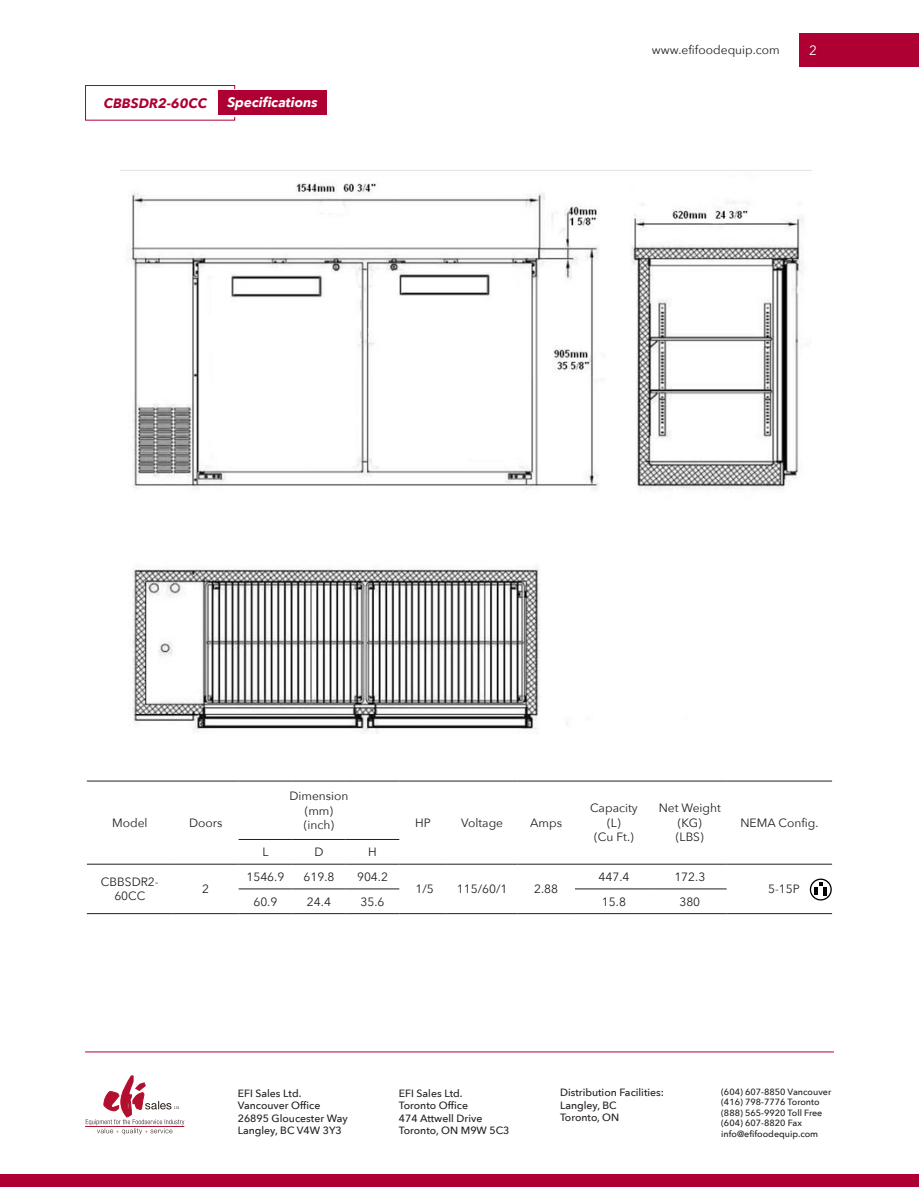
<style>
.page{position:relative;width:919px;height:1187px;background:#fff}
.page>*{position:absolute;margin:0;border:0;box-sizing:border-box;transform-origin:0 0}
.t1{font:italic 700 13.5px "Avenir Next";color:#fff}
.t2{font:italic 700 13.5px "Avenir Next";color:#ae0032}
.t3{font:13.5px "Avenir Next";color:#fff}
.t4{font:12px/14.4px "Avenir Next";color:#231f20;text-align:center}
.t5{font:500 10.5px "Avenir Next";color:#231f20}
.t6{font:500 9px "Avenir Next";color:#231f20}
</style>
<div class="page">
<div style="left:0;top:1174px;width:918px;height:12px;background:#ae0032"></div>
<hr style="left:85px;top:1051px;width:748px;height:1px;background:#ae0032">
<div style="left:799px;top:33px;width:119px;height:34px;background:#ae0032"></div>
<div style="left:85px;top:85px;width:150px;height:36px;border:1px solid #ae0032"></div>
<div style="left:87px;top:89px;width:162px;height:27px;background:#fff"></div>
<div style="left:218px;top:91px;width:109px;height:24px;background:#ae0032"></div>
<hr style="left:87px;top:780px;width:86px;height:1px;background:#231f20">
<hr style="left:173px;top:780px;width:65px;height:1px;background:#231f20">
<hr style="left:238px;top:780px;width:54px;height:1px;background:#231f20">
<hr style="left:292px;top:780px;width:54px;height:1px;background:#231f20">
<hr style="left:346px;top:780px;width:53px;height:1px;background:#231f20">
<hr style="left:399px;top:780px;width:48px;height:1px;background:#231f20">
<hr style="left:447px;top:780px;width:70px;height:1px;background:#231f20">
<hr style="left:517px;top:780px;width:58px;height:1px;background:#231f20">
<hr style="left:575px;top:780px;width:78px;height:1px;background:#231f20">
<hr style="left:653px;top:780px;width:73px;height:1px;background:#231f20">
<hr style="left:726px;top:780px;width:106px;height:1px;background:#231f20">
<hr style="left:238px;top:839px;width:54px;height:1px;background:#231f20">
<hr style="left:292px;top:839px;width:54px;height:1px;background:#231f20">
<hr style="left:346px;top:839px;width:53px;height:1px;background:#231f20">
<hr style="left:87px;top:863px;width:86px;height:1px;background:#231f20">
<hr style="left:173px;top:863px;width:65px;height:1px;background:#231f20">
<hr style="left:238px;top:863px;width:54px;height:1px;background:#231f20">
<hr style="left:292px;top:863px;width:54px;height:1px;background:#231f20">
<hr style="left:346px;top:863px;width:53px;height:1px;background:#231f20">
<hr style="left:399px;top:863px;width:48px;height:1px;background:#231f20">
<hr style="left:447px;top:863px;width:70px;height:1px;background:#231f20">
<hr style="left:517px;top:863px;width:58px;height:1px;background:#231f20">
<hr style="left:575px;top:863px;width:78px;height:1px;background:#231f20">
<hr style="left:653px;top:863px;width:73px;height:1px;background:#231f20">
<hr style="left:726px;top:863px;width:106px;height:1px;background:#231f20">
<hr style="left:238px;top:888px;width:54px;height:1px;background:#231f20">
<hr style="left:292px;top:888px;width:54px;height:1px;background:#231f20">
<hr style="left:346px;top:888px;width:53px;height:1px;background:#231f20">
<hr style="left:575px;top:888px;width:78px;height:1px;background:#231f20">
<hr style="left:653px;top:888px;width:73px;height:1px;background:#231f20">
<hr style="left:87px;top:913px;width:86px;height:1px;background:#231f20">
<hr style="left:173px;top:913px;width:65px;height:1px;background:#231f20">
<hr style="left:238px;top:913px;width:54px;height:1px;background:#231f20">
<hr style="left:292px;top:913px;width:54px;height:1px;background:#231f20">
<hr style="left:346px;top:913px;width:53px;height:1px;background:#231f20">
<hr style="left:399px;top:913px;width:48px;height:1px;background:#231f20">
<hr style="left:447px;top:913px;width:70px;height:1px;background:#231f20">
<hr style="left:517px;top:913px;width:58px;height:1px;background:#231f20">
<hr style="left:575px;top:913px;width:78px;height:1px;background:#231f20">
<hr style="left:653px;top:913px;width:73px;height:1px;background:#231f20">
<hr style="left:726px;top:913px;width:106px;height:1px;background:#231f20">
<svg style="left:809px;top:878px;width:22px;height:22px"></svg>
<img style="left:121px;top:170px;width:690px;height:564px">
<hr style="left:85px;top:1126px;width:99px;height:1px;background:#b20f2e">
<svg style="left:86px;top:1075px;width:98px;height:59px"></svg>
<p class="t2" style="left:104px;top:91px;width:105px">CBBSDR2-60CC</p>
<p class="t1" style="left:227px;top:91px;width:92px">Specifications</p>
<p class="t4" style="left:652px;top:42px;width:129px">www.efifoodequip.com</p>
<p class="t3" style="left:809px;top:38px;width:9px">2</p>
<p class="t4" style="left:112px;top:815px;width:37px">Model</p>
<p class="t4" style="left:189px;top:815px;width:35px">Doors</p>
<p class="t4" style="left:289px;top:788px;width:61px">Dimension (mm) (inch)</p>
<p class="t4" style="left:262px;top:844px;width:8px">L</p>
<p class="t4" style="left:314px;top:844px;width:11px">D</p>
<p class="t4" style="left:368px;top:844px;width:10px">H</p>
<p class="t4" style="left:415px;top:815px;width:17px">HP</p>
<p class="t4" style="left:461px;top:815px;width:43px">Voltage</p>
<p class="t4" style="left:530px;top:815px;width:33px">Amps</p>
<p class="t4" style="left:590px;top:800px;width:49px">Capacity (L)<br>(Cu Ft.)</p>
<p class="t4" style="left:658px;top:800px;width:64px">Net Weight (KG)<br>(LBS)</p>
<p class="t4" style="left:740px;top:815px;width:80px">NEMA Config.</p>
<p class="t4" style="left:101px;top:874px;width:59px">CBBSDR2-<br>60CC</p>
<p class="t4" style="left:202px;top:881px;width:8px">2</p>
<p class="t4" style="left:246px;top:868px;width:39px">1546.9</p>
<p class="t4" style="left:303px;top:868px;width:32px">619.8</p>
<p class="t4" style="left:357px;top:868px;width:32px">904.2</p>
<p class="t4" style="left:415px;top:881px;width:20px">1/5</p>
<p class="t4" style="left:457px;top:881px;width:52px">115/60/1</p>
<p class="t4" style="left:534px;top:881px;width:25px">2.88</p>
<p class="t4" style="left:598px;top:868px;width:32px">447.4</p>
<p class="t4" style="left:674px;top:868px;width:32px">172.3</p>
<p class="t4" style="left:253px;top:893px;width:25px">60.9</p>
<p class="t4" style="left:307px;top:893px;width:25px">24.4</p>
<p class="t4" style="left:360px;top:893px;width:25px">35.6</p>
<p class="t4" style="left:602px;top:893px;width:25px">15.8</p>
<p class="t4" style="left:679px;top:893px;width:22px">380</p>
<p class="t4" style="left:768px;top:881px;width:33px">5-15P</p>
<p class="t5" style="left:238px;top:1083px;width:65px">EFI Sales Ltd.</p>
<p class="t5" style="left:238px;top:1096px;width:84px">Vancouver Office</p>
<p class="t5" style="left:238px;top:1108px;width:111px">26895 Gloucester Way</p>
<p class="t5" style="left:238px;top:1121px;width:106px">Langley, BC V4W 3Y3</p>
<p class="t5" style="left:399px;top:1083px;width:65px">EFI Sales Ltd.</p>
<p class="t5" style="left:399px;top:1096px;width:71px">Toronto Office</p>
<p class="t5" style="left:399px;top:1108px;width:85px">474 Attwell Drive</p>
<p class="t5" style="left:399px;top:1121px;width:112px">Toronto, ON M9W 5C3</p>
<p class="t5" style="left:560px;top:1083px;width:105px">Distribution Facilities:</p>
<p class="t5" style="left:560px;top:1096px;width:58px">Langley, BC</p>
<p class="t5" style="left:560px;top:1108px;width:61px">Toronto, ON</p>
<p class="t6" style="left:721px;top:1083px;width:112px">(604) 607-8850 Vancouver</p>
<p class="t6" style="left:721px;top:1094px;width:100px">(416) 798-7776 Toronto</p>
<p class="t6" style="left:721px;top:1104px;width:103px">(888) 565-9920 Toll Free</p>
<p class="t6" style="left:721px;top:1115px;width:82px">(604) 607-8820 Fax</p>
<p class="t6" style="left:721px;top:1125px;width:99px">info@efifoodequip.com</p>
</div>
